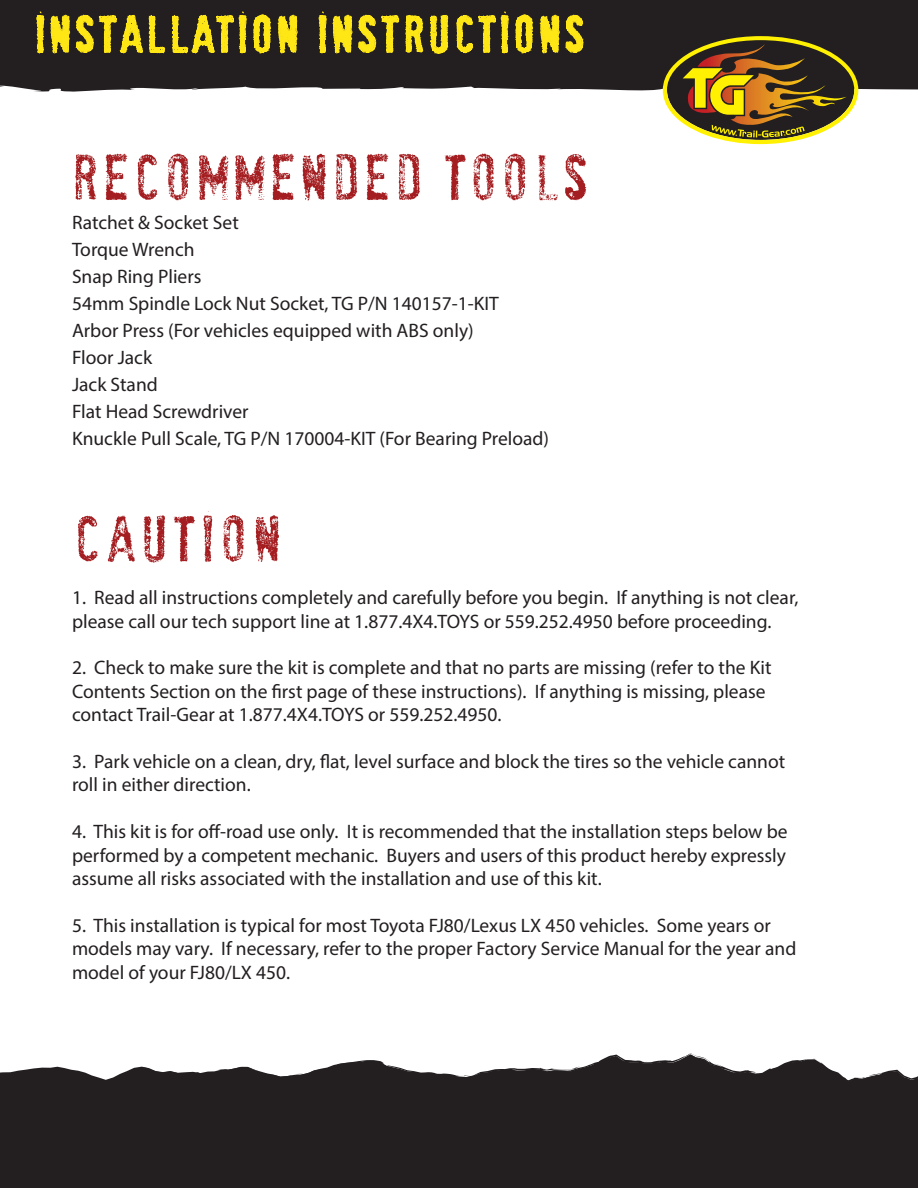
<style>
.page{position:relative;width:918px;height:1188px;background:#fff}
.page>*{position:absolute;margin:0;border:0;box-sizing:border-box;transform-origin:0 0}
.t1{font:60px "Socia L Anima L";letter-spacing:.025em;color:#a41d20}
.t2{font:60px "Socia L Anima L";letter-spacing:.05em;color:#a41d20}
.t3{font:48px "Socia L Anima L";letter-spacing:.025em;color:#ffe716}
.t4{font:19.5px/23.4px "Myriad Pro";color:#231f20}
</style>
<div class="page">
<svg style="left:0;top:0;width:918px;height:93px;fill:#231f20"></svg>
<svg style="left:480px;top:73px;width:13px;height:3px"></svg>
<svg style="left:358px;top:72px;width:21px;height:2px"></svg>
<svg style="left:0;top:1054px;width:918px;height:134px;fill:#231f20"></svg>
<svg style="left:663px;top:36px;width:195px;height:108px"></svg>
<svg style="left:34px;top:0;width:271px;height:80px"></svg>
<svg style="left:316px;top:0;width:279px;height:62px"></svg>
<h2 class="t3" style="left:33px;top:5px;width:555px">INSTALLATION INSTRUCTIONS</h2>
<p class="t1" style="left:69px;top:141px;width:523px">RECOMMENDED TOOLS</p>
<p class="t4" style="left:72px;top:211px;width:168px">Ratchet &amp; Socket Set</p>
<p class="t4" style="left:72px;top:238px;width:124px">Torque Wrench</p>
<p class="t4" style="left:72px;top:265px;width:131px">Snap Ring Pliers</p>
<p class="t4" style="left:72px;top:292px;width:428px">54mm Spindle Lock Nut Socket, TG P/N 140157-1-KIT</p>
<p class="t4" style="left:72px;top:319px;width:403px">Arbor Press (For vehicles equipped with ABS only)</p>
<p class="t4" style="left:72px;top:346px;width:82px">Floor Jack</p>
<p class="t4" style="left:72px;top:373px;width:87px">Jack Stand</p>
<p class="t4" style="left:72px;top:400px;width:178px">Flat Head Screwdriver</p>
<p class="t4" style="left:72px;top:427px;width:479px">Knuckle Pull Scale, TG P/N 170004-KIT (For Bearing Preload)</p>
<p class="t2" style="left:72px;top:503px;width:211px">CAUTION</p>
<p class="t4" style="left:72px;top:586px;width:728px">1. Read all instructions completely and carefully before you begin. If anything is not clear, please call our tech support line at 1.877.4X4.TOYS or 559.252.4950 before proceeding.</p>
<p class="t4" style="left:72px;top:656px;width:701px">2. Check to make sure the kit is complete and that no parts are missing (refer to the Kit<br>Contents Section on the first page of these instructions). If anything is missing, please contact Trail-Gear at 1.877.4X4.TOYS or 559.252.4950.</p>
<p class="t4" style="left:72px;top:749px;width:715px">3. Park vehicle on a clean, dry, flat, level surface and block the tires so the vehicle cannot roll in either direction.</p>
<p class="t4" style="left:72px;top:820px;width:717px;text-align:justify">4. This kit is for off-road use only. It is recommended that the installation steps below be performed by a competent mechanic. Buyers and users of this product hereby expressly assume all risks associated with the installation and use of this kit.</p>
<p class="t4" style="left:72px;top:913px;width:726px">5. This installation is typical for most Toyota FJ80/Lexus LX 450 vehicles. Some years or models may vary. If necessary, refer to the proper Factory Service Manual for the year and model of your FJ80/LX 450.</p>
</div>
